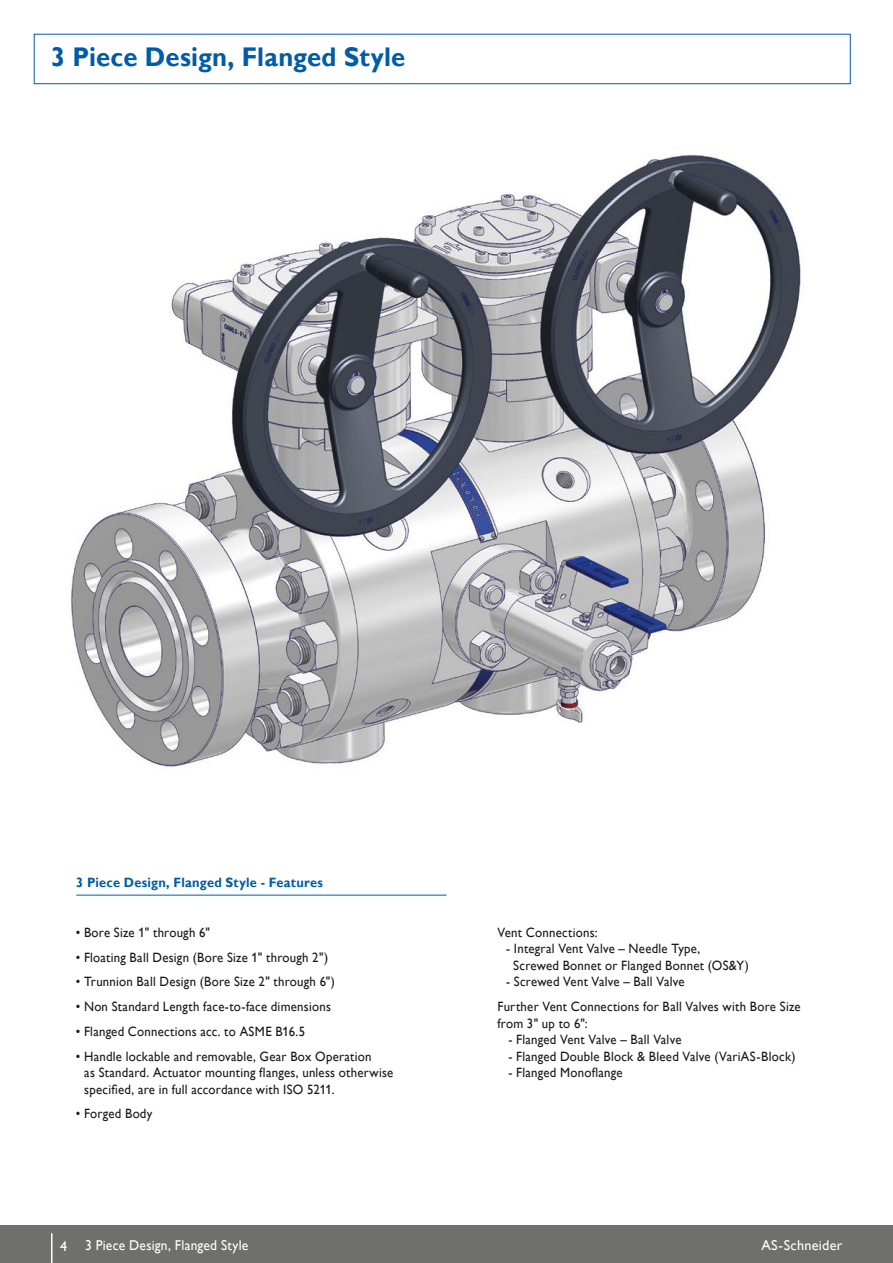
<style>
.page{position:relative;width:893px;height:1263px;background:#fff}
.page>*{position:absolute;margin:0;border:0;box-sizing:border-box;transform-origin:0 0}
.t1{font:700 27px "Gill Alt One";letter-spacing:.005em;color:#005ca9;scale:.95 1}
.t2{font:14.25px "Gill Alt One";letter-spacing:.015em;color:#fff;scale:.95 1}
.t3{font:14.25px "Gill Alt One";letter-spacing:.015em;color:#fff}
.t4{font:13.5px/16.5px "Gill Alt One";letter-spacing:.02em;color:#1a1918;scale:.95 1}
.t5{font:700 13.5px "Gill Alt One";letter-spacing:.02em;color:#005ca9;scale:.95 1}
</style>
<div class="page">
<div style="left:34px;top:34px;width:816px;height:50px;border:1px solid #005ca9"></div>
<div style="left:0;top:1225px;width:893px;height:38px;background:#6f6f6e"></div>
<hr style="left:51px;top:1233px;width:2px;height:30px;background:#fff">
<hr style="left:76px;top:895px;width:370px;height:1px;background:#005ca9">
<img style="left:71px;top:154px;width:731px;height:615px">
<h1 class="t1" style="left:51px;top:41px;width:375px">3 Piece Design, Flanged Style</h1>
<p class="t5" style="left:76px;top:875px;width:261px">3 Piece Design, Flanged Style - Features</p>
<p class="t4" style="left:76px;top:924px;width:143px">• Bore Size 1" through 6"</p>
<p class="t4" style="left:76px;top:949px;width:267px">• Floating Ball Design (Bore Size 1" through 2")</p>
<p class="t4" style="left:76px;top:973px;width:274px">• Trunnion Ball Design (Bore Size 2" through 6")</p>
<p class="t4" style="left:76px;top:998px;width:270px">• Non Standard Length face-to-face dimensions</p>
<p class="t4" style="left:76px;top:1023px;width:243px">• Flanged Connections acc. to ASME B16.5</p>
<p class="t4" style="left:84px;top:1048px;width:327px;text-indent:-9px">• Handle lockable and removable, Gear Box Operation<br>as Standard. Actuator mounting flanges, unless otherwise specified, are in full accordance with ISO 5211.</p>
<p class="t4" style="left:76px;top:1105px;width:82px">• Forged Body</p>
<p class="t4" style="left:497px;top:924px;width:107px">Vent Connections:</p>
<p class="t4" style="left:513px;top:940px;width:250px;text-indent:-7px">- Integral Vent Valve – Needle Type,<br>Screwed Bonnet or Flanged Bonnet (OS&amp;Y)</p>
<p class="t4" style="left:497px;top:969px;width:321px;line-height:24.8px;text-indent:9px">- Screwed Vent Valve – Ball Valve<br>Further Vent Connections for Ball Valves with Bore Size</p>
<p class="t4" style="left:497px;top:1015px;width:96px">from 3" up to 6":</p>
<p class="t4" style="left:508px;top:1031px;width:184px">- Flanged Vent Valve – Ball Valve</p>
<p class="t4" style="left:508px;top:1048px;width:304px">- Flanged Double Block &amp; Bleed Valve (VariAS-Block)</p>
<p class="t4" style="left:508px;top:1064px;width:122px">- Flanged Monoflange</p>
<p class="t2" style="left:85px;top:1237px;width:173px">3 Piece Design, Flanged Style</p>
<p class="t3" style="left:60px;top:1237px;width:9px">4</p>
<p class="t3" style="left:761px;top:1237px;width:83px">AS-Schneider</p>
</div>
